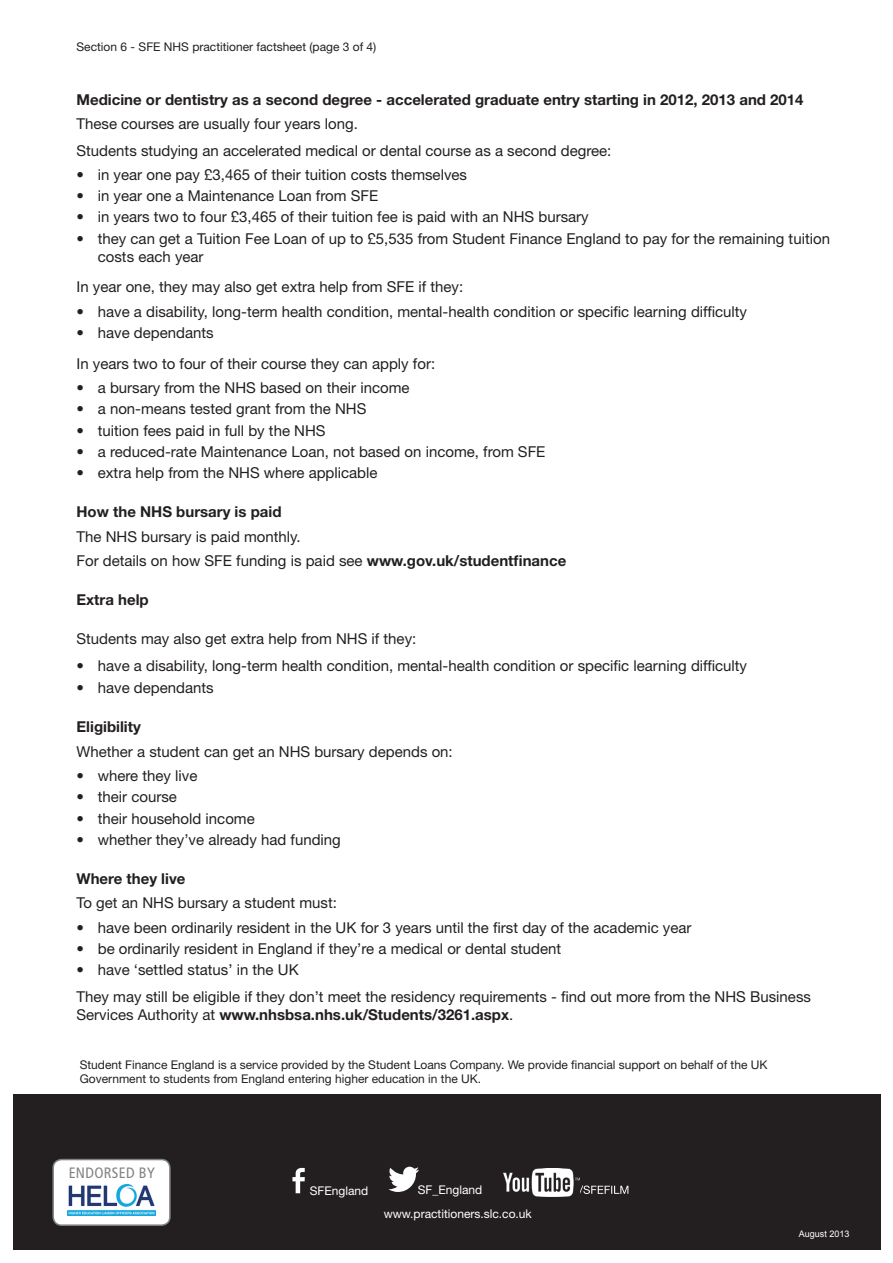
<style>
.page{position:relative;width:893px;height:1263px;background:#fff}
.page>*{position:absolute;margin:0;border:0;box-sizing:border-box;transform-origin:0 0}
.t1{font:15px/26.5px "Helvetica Neue LT Std";color:#231f20}
.t2{font:700 15px "Helvetica Neue LT Std";color:#231f20}
.t3{font:condensed 15px "Frutiger LT Std";letter-spacing:.02em;color:#808285}
.t4{font:12px/14.4px "Helvetica Neue LT Std";color:#231f20}
.t5{font:12px "Helvetica Neue LT Std";color:#fff}
.t6{font:9px "Arial";color:#fff}
.s1{font-weight:700}
.s2{font-weight:400}
</style>
<div class="page">
<div style="left:13px;top:1094px;width:867px;height:156px;background:#231f20"></div>
<div style="left:53px;top:1159px;width:117px;height:66px;background:#fff;border-radius:9px"></div>
<div style="left:52px;top:1159px;width:119px;height:67px;border:2px solid #808285;border-radius:9px"></div>
<img style="left:67px;top:1184px;width:88px;height:31px">
<svg style="left:292px;top:1168px;width:13px;height:25px"></svg>
<svg style="left:388px;top:1167px;width:31px;height:25px"></svg>
<svg style="left:580px;top:1185px;width:48px;height:9px"></svg>
<img style="left:503px;top:1168px;width:76px;height:28px">
<p class="t4" style="left:77px;top:39px;width:301px">Section 6 - SFE NHS practitioner factsheet (page 3 of 4)</p>
<p class="t2" style="left:77px;top:90px;width:729px">Medicine or dentistry as a second degree - accelerated graduate entry starting in 2012, 2013 and 2014</p>
<p class="t1" style="left:77px;top:110px;width:536px">These courses are usually four years long.<br>Students studying an accelerated medical or dental course as a second degree:</p>
<p class="t1" style="left:77px;top:161px;width:392px">• in year one pay £3,465 of their tuition costs themselves</p>
<p class="t1" style="left:77px;top:182px;width:303px">• in year one a Maintenance Loan from SFE</p>
<p class="t1" style="left:77px;top:204px;width:514px">• in years two to four £3,465 of their tuition fee is paid with an NHS bursary</p>
<p class="t1" style="left:98px;top:229px;width:734px;line-height:18px;text-indent:-21px">• they can get a Tuition Fee Loan of up to £5,535 from Student Finance England to pay for the remaining tuition costs each year</p>
<p class="t1" style="left:77px;top:274px;width:388px">In year one, they may also get extra help from SFE if they:</p>
<p class="t1" style="left:77px;top:298px;width:672px">• have a disability, long-term health condition, mental-health condition or specific learning difficulty</p>
<p class="t1" style="left:77px;top:317px;width:360px;line-height:30.8px">• have dependants<br>In years two to four of their course they can apply for:</p>
<p class="t1" style="left:77px;top:374px;width:335px">• a bursary from the NHS based on their income</p>
<p class="t1" style="left:77px;top:395px;width:291px">• a non-means tested grant from the NHS</p>
<p class="t1" style="left:77px;top:417px;width:251px">• tuition fees paid in full by the NHS</p>
<p class="t1" style="left:77px;top:438px;width:470px">• a reduced-rate Maintenance Loan, not based on income, from SFE</p>
<p class="t1" style="left:77px;top:459px;width:303px">• extra help from the NHS where applicable</p>
<p class="t2" style="left:77px;top:502px;width:207px">How the NHS bursary is paid</p>
<p class="t1" style="left:77px;top:524px;width:491px;line-height:24.3px">The NHS bursary is paid monthly.<br>For details on how SFE funding is paid see <span class="s1">www.gov.uk/studentfinance</span></p>
<p class="t2" style="left:77px;top:590px;width:74px">Extra help</p>
<p class="t1" style="left:77px;top:626px;width:341px">Students may also get extra help from NHS if they:</p>
<p class="t1" style="left:77px;top:652px;width:672px">• have a disability, long-term health condition, mental-health condition or specific learning difficulty</p>
<p class="t1" style="left:77px;top:674px;width:139px">• have dependants</p>
<p class="t2" style="left:77px;top:718px;width:66px">Eligibility</p>
<p class="t1" style="left:77px;top:738px;width:378px">Whether a student can get an NHS bursary depends on:</p>
<p class="t1" style="left:77px;top:762px;width:122px">• where they live</p>
<p class="t1" style="left:77px;top:784px;width:102px">• their course</p>
<p class="t1" style="left:77px;top:805px;width:180px">• their household income</p>
<p class="t1" style="left:77px;top:826px;width:266px">• whether they’ve already had funding</p>
<p class="t2" style="left:77px;top:869px;width:110px">Where they live</p>
<p class="t1" style="left:77px;top:890px;width:262px">To get an NHS bursary a student must:</p>
<p class="t1" style="left:77px;top:914px;width:616px">• have been ordinarily resident in the UK for 3 years until the first day of the academic year</p>
<p class="t1" style="left:77px;top:935px;width:486px">• be ordinarily resident in England if they’re a medical or dental student</p>
<p class="t1" style="left:77px;top:956px;width:736px">• have ‘settled status’ in the UK<br>They may still be eligible if they don’t meet the residency requirements - nd out more from the NHS Business</p>
<p class="t2" style="left:77px;top:1005px;width:438px"><span class="s2">Services Authority at</span> www.nhsbsa.nhs.uk/Students/3261.aspx<span class="s2">.</span></p>
<p class="t4" style="left:80px;top:1057px;width:689px">Student Finance England is a service provided by the Student Loans Company. We provide nancial support on behalf of the UK<br>Government to students from England entering higher education in the UK.</p>
<p class="t3" style="left:69px;top:1164px;width:88px">ENDORSED BY</p>
<p class="t5" style="left:310px;top:1183px;width:60px">SFEngland</p>
<p class="t5" style="left:418px;top:1183px;width:66px">SF_England</p>
<p class="t5" style="left:384px;top:1207px;width:150px">www.practitioners.slc.co.uk</p>
<p class="t6" style="left:799px;top:1228px;width:52px">August 2013</p>
</div>
